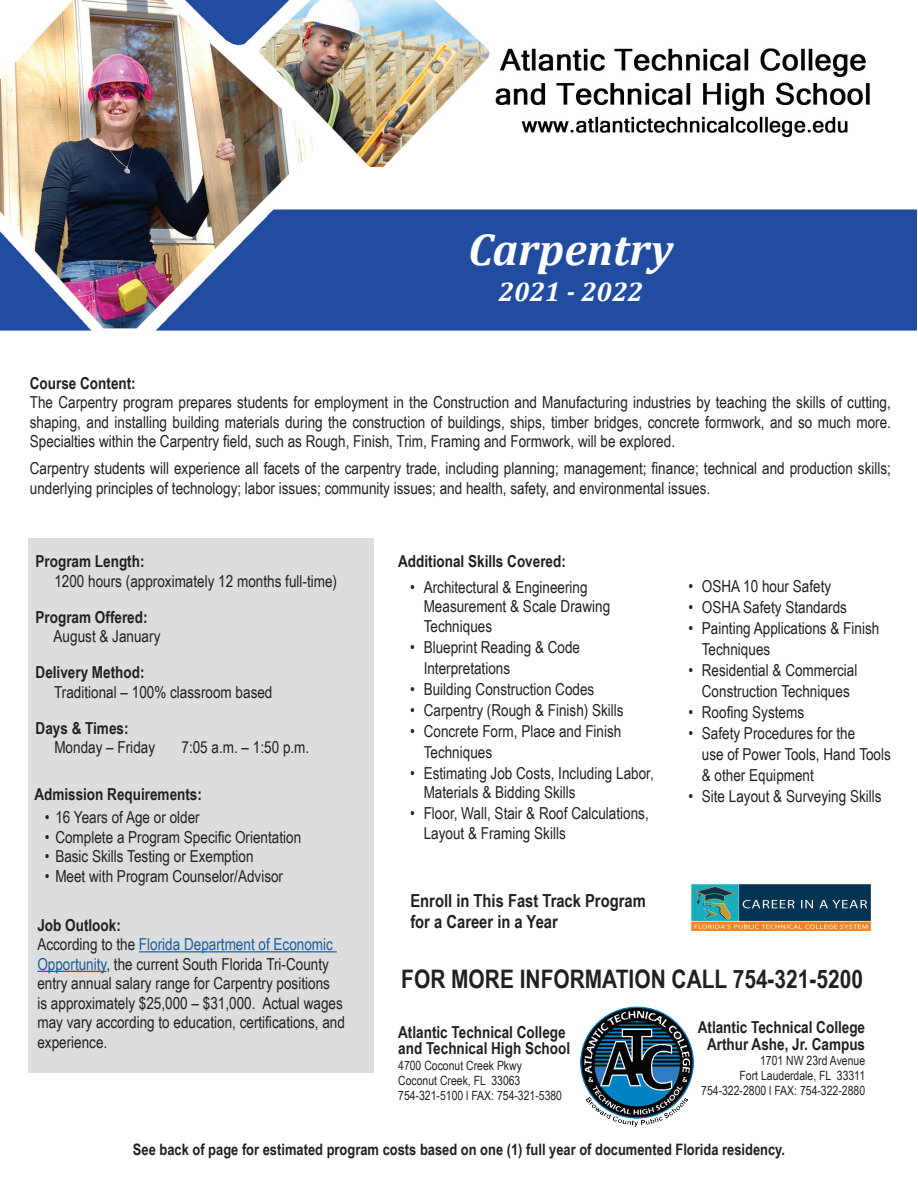
<style>
.page{position:relative;width:918px;height:1188px;background:#fff}
.page>*{position:absolute;margin:0;border:0;box-sizing:border-box;transform-origin:0 0}
.t1{font:italic 700 45px "Cambria";color:#fff}
.t2{font:italic 700 27px "Cambria";color:#fff}
.t3{font:700 25.5px "Arial Narrow";color:#231f20}
.t4{font:700 18px/21.6px "Arial Narrow";color:#231f20}
.t5{font:16.5px/19.5px "Arial Narrow";color:#231f20}
.t6{font:700 16.5px/16.5px "Arial Narrow";color:#231f20}
.t7{font:700 15.75px "Arial Narrow";color:#231f20}
.t8{font:12.75px/15.3px "Arial Narrow";color:#231f20}
.s1{font-weight:700}
.s2{color:#175d9e}
</style>
<div class="page">
<img style="left:0;top:0;width:917px;height:1073px">
<div style="left:28px;top:538px;width:346px;height:534px;background:#dcdddf"></div>
<img style="left:691px;top:884px;width:179px;height:47px">
<img style="left:576px;top:1006px;width:121px;height:121px">
<hr style="left:139px;top:951px;width:198px;height:1px;background:#175d9e">
<hr style="left:37px;top:971px;width:69px;height:1px;background:#175d9e">
<h1 class="t1" style="left:468px;top:218px;width:206px">Carpentry</h1>
<h2 class="t2" style="left:499px;top:273px;width:146px">2021 - 2022</h2>
<p class="t6" style="left:30px;top:374px;width:107px">Course Content:</p>
<p class="t5" style="left:30px;top:392px;width:863px;text-align:justify">The Carpentry program prepares students for employment in the Construction and Manufacturing industries by teaching the skills of cutting, shaping, and installing building materials during the construction of buildings, ships, timber bridges, concrete formwork, and so much more.<br>Specialties within the Carpentry field, such as Rough, Finish, Trim, Framing and Formwork, will be explored.</p>
<p class="t5" style="left:30px;top:458px;width:863px">Carpentry students will experience all facets of the carpentry trade, including planning; management; finance; technical and production skills; underlying principles of technology; labor issues; community issues; and health, safety, and environmental issues.</p>
<p class="t6" style="left:36px;top:552px;width:110px">Program Length:</p>
<p class="t5" style="left:54px;top:570px;width:284px">1200 hours (approximately 12 months full-time)</p>
<p class="t6" style="left:36px;top:608px;width:114px">Program Offered:</p>
<p class="t5" style="left:54px;top:626px;width:108px">August &amp; January</p>
<p class="t6" style="left:36px;top:663px;width:111px">Delivery Method:</p>
<p class="t5" style="left:54px;top:681px;width:220px">Traditional – 100% classroom based</p>
<p class="t6" style="left:36px;top:719px;width:95px">Days &amp; Times:</p>
<p class="t5" style="left:54px;top:737px;width:102px">Monday – Friday</p>
<p class="t5" style="left:181px;top:737px;width:129px">7:05 a.m. – 1:50 p.m.</p>
<p class="t6" style="left:34px;top:785px;width:169px">Admission Requirements:</p>
<p class="t5" style="left:45px;top:807px;width:156px">• 16 Years of Age or older</p>
<p class="t5" style="left:45px;top:826px;width:258px">• Complete a Program Specific Orientation</p>
<p class="t5" style="left:45px;top:846px;width:210px">• Basic Skills Testing or Exemption</p>
<p class="t5" style="left:45px;top:866px;width:240px">• Meet with Program Counselor/Advisor</p>
<p class="t5" style="left:37px;top:914px;width:309px"><span class="s1">Job Outlook:<br></span>According to the <span class="s2">Florida Department of Economic Opportunity</span>, the current South Florida Tri-County entry annual salary range for Carpentry positions<br>is approximately $25,000 – $31,000. Actual wages may vary according to education, certifications, and experience.</p>
<p class="t6" style="left:398px;top:552px;width:169px">Additional Skills Covered:</p>
<p class="t5" style="left:424px;top:576px;width:188px;text-indent:-13px">• Architectural &amp; Engineering<br>Measurement &amp; Scale Drawing<br>Techniques</p>
<p class="t5" style="left:424px;top:636px;width:158px;line-height:21px;text-indent:-13px">• Blueprint Reading &amp; Code<br>Interpretations</p>
<p class="t5" style="left:410px;top:678px;width:186px">• Building Construction Codes</p>
<p class="t5" style="left:410px;top:699px;width:215px">• Carpentry (Rough &amp; Finish) Skills</p>
<p class="t5" style="left:424px;top:720px;width:199px;line-height:21px;text-indent:-13px">• Concrete Form, Place and Finish<br>Techniques</p>
<p class="t5" style="left:424px;top:762px;width:232px;text-indent:-13px">• Estimating Job Costs, Including Labor,<br>Materials &amp; Bidding Skills</p>
<p class="t5" style="left:424px;top:803px;width:227px;text-indent:-13px">• Floor, Wall, Stair &amp; Roof Calculations,<br>Layout &amp; Framing Skills</p>
<p class="t4" style="left:410px;top:889px;width:237px">Enroll in This Fast Track Program for a Career in a Year</p>
<p class="t5" style="left:688px;top:576px;width:144px">• OSHA 10 hour Safety</p>
<p class="t5" style="left:688px;top:597px;width:160px">• OSHA Safety Standards</p>
<p class="t5" style="left:702px;top:617px;width:179px;line-height:21px;text-indent:-13px">• Painting Applications &amp; Finish<br>Techniques</p>
<p class="t5" style="left:688px;top:659px;width:171px;line-height:21px;text-align:center">• Residential &amp; Commercial<br>Construction Techniques</p>
<p class="t5" style="left:688px;top:702px;width:117px">• Roofing Systems</p>
<p class="t5" style="left:702px;top:722px;width:191px;line-height:21px;text-indent:-13px">• Safety Procedures for the<br>use of Power Tools, Hand Tools &amp; other Equipment</p>
<p class="t5" style="left:688px;top:786px;width:195px">• Site Layout &amp; Surveying Skills</p>
<h3 class="t3" style="left:401px;top:960px;width:463px">FOR MORE INFORMATION CALL 754-321-5200</h3>
<p class="t6" style="left:698px;top:1018px;width:169px;text-align:center">Atlantic Technical College<br>Arthur Ashe, Jr. Campus</p>
<p class="t8" style="left:701px;top:1052px;width:165px;text-align:right">1701 NW 23rd Avenue<br>Fort Lauderdale, FL 33311<br>754-322-2800 l FAX: 754-322-2880</p>
<p class="t6" style="left:398px;top:1023px;width:173px">Atlantic Technical College and Technical High School</p>
<p class="t8" style="left:398px;top:1057px;width:165px">4700 Coconut Creek Pkwy<br>Coconut Creek, FL 33063<br>754-321-5100 l FAX: 754-321-5380</p>
<p class="t7" style="left:133px;top:1138px;width:654px">See back of page for estimated program costs based on one (1) full year of documented Florida residency.</p>
</div>
